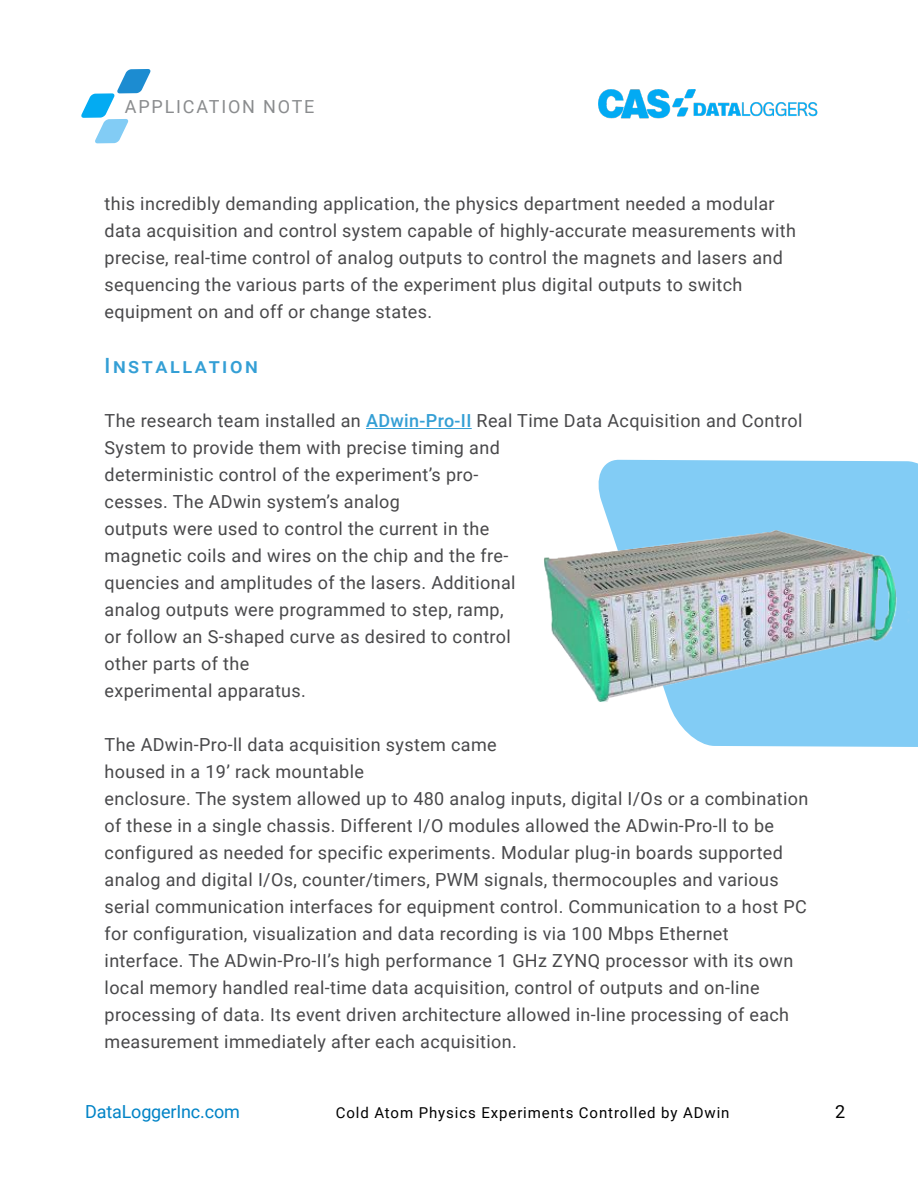
<style>
.page{position:relative;width:918px;height:1188px;background:#fff}
.page>*{position:absolute;margin:0;border:0;box-sizing:border-box;transform-origin:0 0}
.t1{font:500 21px "Roboto";letter-spacing:.12em;color:#349fd5}
.t2{font:18px/27px "Roboto";letter-spacing:.02em;color:#48484a}
.t3{font:18px "Roboto";letter-spacing:-.01em;color:#0083c6}
.t4{font:18px "Roboto";letter-spacing:.1em;color:#8a8c8e}
.t5{font:18px "Roboto";color:#000}
.t6{font:15px "Roboto";letter-spacing:.06em;color:#000}
.s1{font-weight:500;color:#349fd5}
</style>
<div class="page">
<img style="left:599px;top:90px;width:219px;height:29px">
<hr style="left:366px;top:428px;width:106px;height:1px;background:#349fd5">
<svg style="left:81px;top:69px;width:70px;height:74px"></svg>
<svg style="left:598px;top:460px;width:320px;height:287px;background:#8ed1f5"></svg>
<img style="left:544px;top:527px;width:374px;height:196px">
<p class="t4" style="left:125px;top:93px;width:191px">APPLICATION NOTE</p>
<p class="t2" style="left:105px;top:189px;width:693px">this incredibly demanding application, the physics department needed a modular data acquisition and control system capable of highly-accurate measurements with precise, real-time control of analog outputs to control the magnets and lasers and sequencing the various parts of the experiment plus digital outputs to switch equipment on and off or change states.</p>
<p class="t1" style="left:105px;top:351px;width:155px">Installation</p>
<p class="t2" style="left:105px;top:407px;width:699px">The research team installed an <span class="s1">ADwin-Pro-II</span> Real Time Data Acquisition and Control System to provide them with precise timing and<br>deterministic control of the experiment’s pro-<br>cesses. The ADwin system’s analog<br>outputs were used to control the current in the<br>magnetic coils and wires on the chip and the fre-<br>quencies and amplitudes of the lasers. Additional<br>analog outputs were programmed to step, ramp,<br>or follow an S-shaped curve as desired to control<br>other parts of the<br>experimental apparatus.</p>
<p class="t2" style="left:105px;top:731px;width:705px">The ADwin-Pro-ll data acquisition system came<br>housed in a 19’ rack mountable<br>enclosure. The system allowed up to 480 analog inputs, digital I/Os or a combination of these in a single chassis. Different I/O modules allowed the ADwin-Pro-ll to be configured as needed for specific experiments. Modular plug-in boards supported analog and digital I/Os, counter/timers, PWM signals, thermocouples and various serial communication interfaces for equipment control. Communication to a host PC for configuration, visualization and data recording is via 100 Mbps Ethernet interface. The ADwin-Pro-II’s high performance 1 GHz ZYNQ processor with its own local memory handled real-time data acquisition, control of outputs and on-line processing of data. Its event driven architecture allowed in-line processing of each measurement immediately after each acquisition.</p>
<p class="t3" style="left:85px;top:1099px;width:156px">DataLoggerInc.com</p>
<p class="t6" style="left:336px;top:1102px;width:395px">Cold Atom Physics Experiments Controlled by ADwin</p>
<p class="t5" style="left:835px;top:1099px;width:12px">2</p>
</div>
